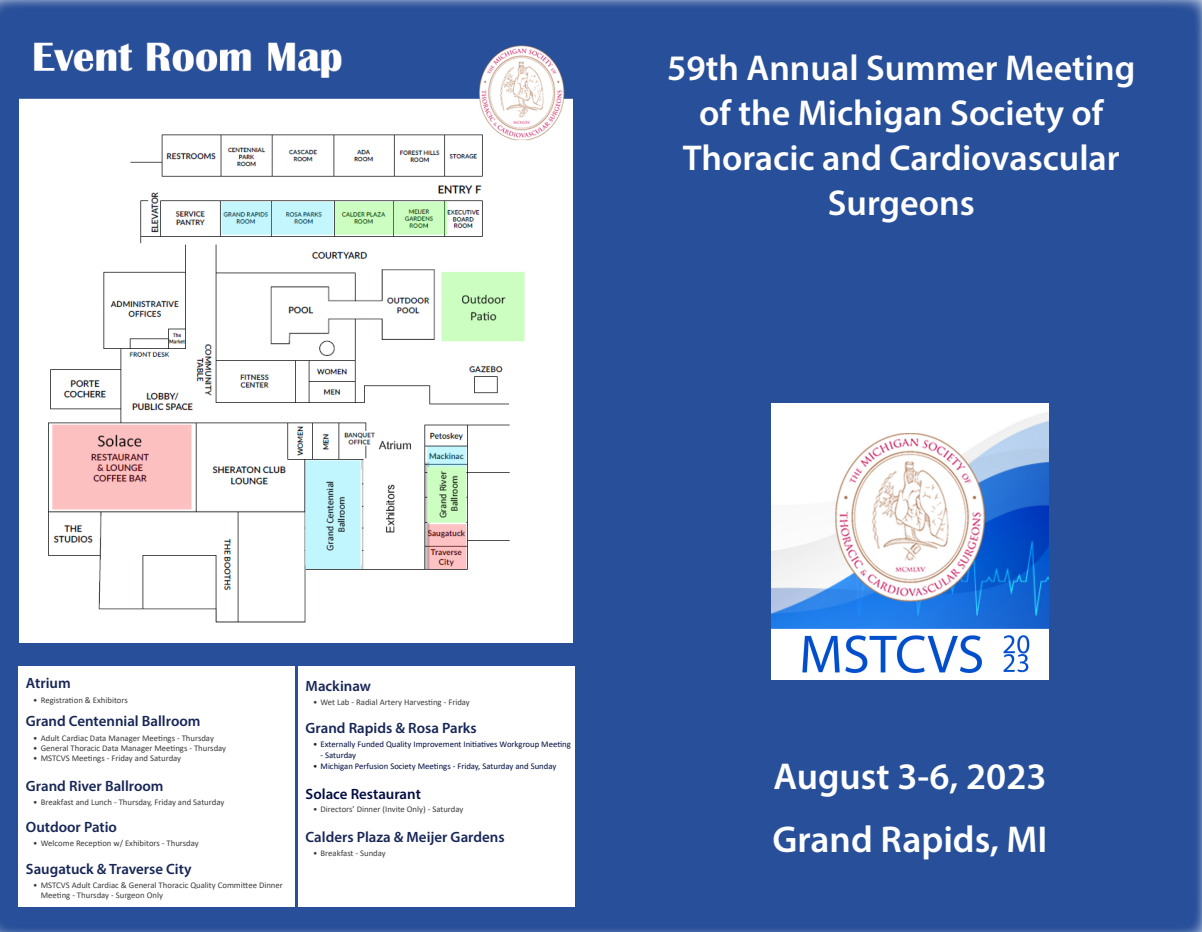
<style>
.page{position:relative;width:1202px;height:932px;background:#284f99}
.page>*{position:absolute;margin:0;border:0;box-sizing:border-box;transform-origin:0 0}
.t1{font:600 37.5px "Myriad Pro";color:#fff}
.t2{font:600 36px/45px "Myriad Pro";color:#fff;text-align:center}
.t3{font:600 15px "Myriad Pro";color:#172657}
.t4{font:600 15px "Myriad Pro";color:#000d41}
.t5{font:8.7px/9.9px "Calibri";color:#3c3c3d}
.t6{font:8.7px "Calibri";color:#000d41}
.s1{color:#231f20}
</style>
<div class="page">
<img style="left:771px;top:403px;width:277px;height:277px">
<img style="left:19px;top:42px;width:554px;height:600px">
<div style="left:18px;top:666px;width:277px;height:240px;background:#fff"></div>
<div style="left:298px;top:666px;width:276px;height:240px;background:#fff"></div>
<p class="t2" style="left:667px;top:45px;width:469px">59th Annual Summer Meeting</p>
<p class="t2" style="left:683px;top:90px;width:438px">of the Michigan Society of<br>Thoracic and Cardiovascular<br>Surgeons</p>
<p class="t3" style="left:26px;top:674px;width:46px">Atrium</p>
<p class="t5" style="left:33px;top:695px;width:96px">• Registration &amp; Exhibitors</p>
<p class="t3" style="left:26px;top:711px;width:176px">Grand Centennial Ballroom</p>
<p class="t5" style="left:33px;top:733px;width:182px">• Adult Cardiac Data Manager Meetings - Thursday</p>
<p class="t5" style="left:33px;top:743px;width:194px">• General Thoracic Data Manager Meetings - Thursday</p>
<p class="t5" style="left:33px;top:753px;width:149px">• MSTCVS Meetings - Friday and Saturday</p>
<p class="t3" style="left:26px;top:776px;width:139px">Grand River Ballroom</p>
<p class="t5" style="left:33px;top:796px;width:192px">• Breakfast and Lunch - Thursday, Friday and Saturday</p>
<p class="t3" style="left:26px;top:817px;width:93px">Outdoor Patio</p>
<p class="t5" style="left:33px;top:838px;width:167px">• Welcome Reception w/ Exhibitors - Thursday</p>
<p class="t3" style="left:26px;top:859px;width:167px">Saugatuck &amp; Traverse City</p>
<p class="t5" style="left:41px;top:879px;width:244px;text-indent:-7px">• MSTCVS Adult Cardiac &amp; General Thoracic Quality Committee Dinner<br>Meeting - Thursday - Surgeon Only</p>
<h3 class="t3" style="left:305px;top:676px;width:67px">Mackinaw</h3>
<p class="t5" style="left:313px;top:697px;width:158px">• Wet Lab - Radial Artery Harvesting - Friday</p>
<h3 class="t3" style="left:305px;top:718px;width:173px">Grand Rapids &amp; Rosa Parks</h3>
<p class="t6" style="left:313px;top:738px;width:259px"><span class="s1">•</span> Externally Funded Quality Improvement Initiatives Workgroup Meeting</p>
<p class="t6" style="left:320px;top:749px;width:37px">- Saturday</p>
<p class="t6" style="left:313px;top:760px;width:245px"><span class="s1">•</span> Michigan Perfusion Society Meetings - Friday, Saturday and Sunday</p>
<h3 class="t4" style="left:305px;top:784px;width:117px">Solace Restaurant</h3>
<p class="t5" style="left:313px;top:804px;width:152px">• Directors’ Dinner (Invite Only) - Saturday</p>
<h3 class="t3" style="left:305px;top:827px;width:200px">Calders Plaza &amp; Meijer Gardens</h3>
<p class="t5" style="left:313px;top:847px;width:74px">• Breakfast - Sunday</p>
<p class="t1" style="left:773px;top:752px;width:275px">August 3-6, 2023</p>
<p class="t1" style="left:772px;top:815px;width:276px">Grand Rapids, MI</p>
</div>
